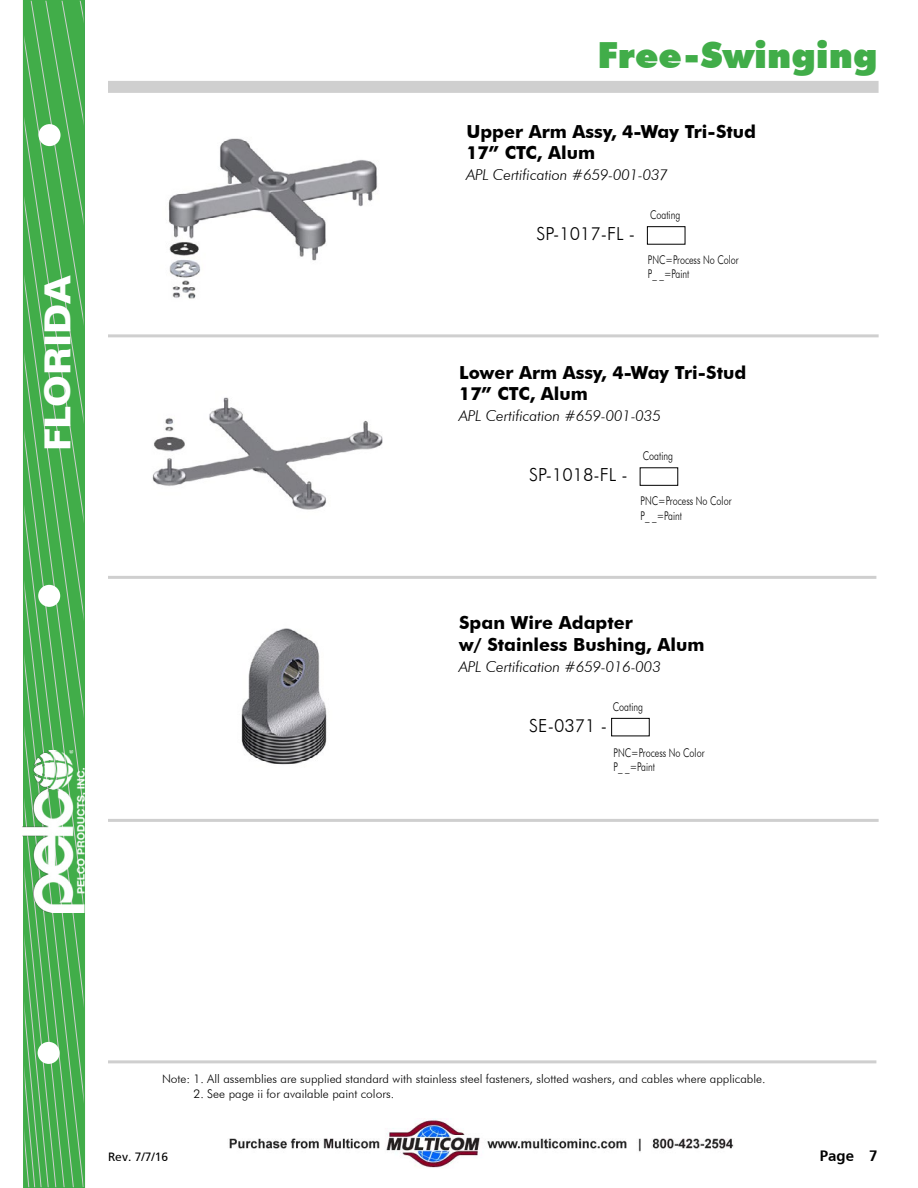
<style>
.page{position:relative;width:918px;height:1188px;background:#fff}
.page>*{position:absolute;margin:0;border:0;box-sizing:border-box;transform-origin:0 0}
.Heading_Right{font:900 36px "Futura BT";color:#41ad49}
.t1{font:700 36px "Folio BT";color:#fff}
.Sub_Headings{font:700 18px "Futura BT";color:#000}
.Part_Number{font:300 18px "Futura BT";color:#000}
.Sub_Headings-2{font:italic 300 15px "Futura BT";color:#000}
.t2{font:700 15px "Frutiger SAIN Bdv 1";color:#000}
.Page_Note{font:300 12px "Futura BT";color:#000}
.Part_Number_Options{font:300 12px "Futura BT";color:#000;scale:.75 1}
.t3{font:12px "Frutiger SAIN Rmv 1 Roman";color:#000}
</style>
<div class="page">
<img style="left:168px;top:138px;width:210px;height:161px">
<img style="left:152px;top:397px;width:231px;height:113px">
<div style="left:647px;top:226px;width:38px;height:19px;border:1px solid #000"></div>
<div style="left:640px;top:467px;width:38px;height:19px;border:1px solid #000"></div>
<img style="left:241px;top:628px;width:86px;height:137px">
<div style="left:611px;top:718px;width:39px;height:18px;border:1px solid #000"></div>
<svg style="left:26px;top:3px;width:56px;height:1182px;background:#4db055"></svg>
<div style="left:23px;top:0;width:62px;height:1188px;border:2px solid #41ad49"></div>
<img style="left:22px;top:751px;width:63px;height:162px">
<hr style="left:108px;top:1060px;width:768px;height:3px;background:#cfcfcf">
<div style="left:108px;top:81px;width:771px;height:12px;background:#cfcfcf"></div>
<hr style="left:108px;top:576px;width:768px;height:3px;background:#cfcfcf">
<hr style="left:108px;top:334px;width:771px;height:3px;background:#cfcfcf">
<hr style="left:108px;top:819px;width:771px;height:3px;background:#cfcfcf">
<div style="left:39px;top:124px;width:22px;height:22px;background:#fff;border-radius:50%"></div>
<div style="left:38px;top:1042px;width:22px;height:22px;background:#fff;border-radius:50%"></div>
<div style="left:38px;top:585px;width:22px;height:22px;background:#fff;border-radius:50%"></div>
<img style="left:229px;top:1119px;width:505px;height:49px">
<h1 class="t1" style="left:36px;top:451px;width:178px;rotate:-90deg">FLORIDA</h1>
<p class="Heading_Right" style="left:597px;top:33px;width:282px">Free-Swinging</p>
<p class="Sub_Headings" style="left:466px;top:120px;width:291px">Upper Arm Assy, 4-Way Tri-Stud</p>
<p class="Sub_Headings" style="left:466px;top:142px;width:130px">17” CTC, Alum</p>
<p class="Sub_Headings-2" style="left:466px;top:166px;width:203px">APL Certification #659-001-037</p>
<p class="Part_Number" style="left:537px;top:223px;width:100px">SP-1017-FL -</p>
<p class="Part_Number_Options" style="left:650px;top:208px;width:42px">Coating</p>
<p class="Part_Number_Options" style="left:648px;top:252px;width:123px">PNC=Process No Color</p>
<p class="Part_Number_Options" style="left:648px;top:267px;width:57px">P_ _=Paint</p>
<p class="Sub_Headings" style="left:459px;top:362px;width:289px">Lower Arm Assy, 4-Way Tri-Stud</p>
<p class="Sub_Headings" style="left:459px;top:383px;width:130px">17” CTC, Alum</p>
<p class="Sub_Headings-2" style="left:459px;top:407px;width:203px">APL Certification #659-001-035</p>
<p class="Part_Number" style="left:529px;top:464px;width:100px">SP-1018-FL -</p>
<p class="Part_Number_Options" style="left:643px;top:449px;width:42px">Coating</p>
<p class="Part_Number_Options" style="left:641px;top:494px;width:123px">PNC=Process No Color</p>
<p class="Part_Number_Options" style="left:641px;top:508px;width:57px">P_ _=Paint</p>
<p class="Sub_Headings" style="left:459px;top:612px;width:175px">Span Wire Adapter</p>
<p class="Sub_Headings" style="left:459px;top:634px;width:247px">w/ Stainless Bushing, Alum</p>
<p class="Sub_Headings-2" style="left:459px;top:658px;width:203px">APL Certification #659-016-003</p>
<p class="Part_Number_Options" style="left:613px;top:700px;width:42px">Coating</p>
<p class="Part_Number_Options" style="left:614px;top:745px;width:123px">PNC=Process No Color</p>
<p class="Part_Number_Options" style="left:614px;top:759px;width:57px">P_ _=Paint</p>
<p class="Part_Number" style="left:529px;top:714px;width:79px">SE-0371 -</p>
<p class="Page_Note" style="left:162px;top:1072px;width:605px">Note: 1. All assemblies are supplied standard with stainless steel fasteners, slotted washers, and cables where applicable.</p>
<p class="Page_Note" style="left:194px;top:1086px;width:202px">2. See page ii for available paint colors.</p>
<p class="t3" style="left:108px;top:1150px;width:62px">Rev. 7/7/16</p>
<p class="t2" style="left:820px;top:1147px;width:59px">Page 7</p>
</div>
